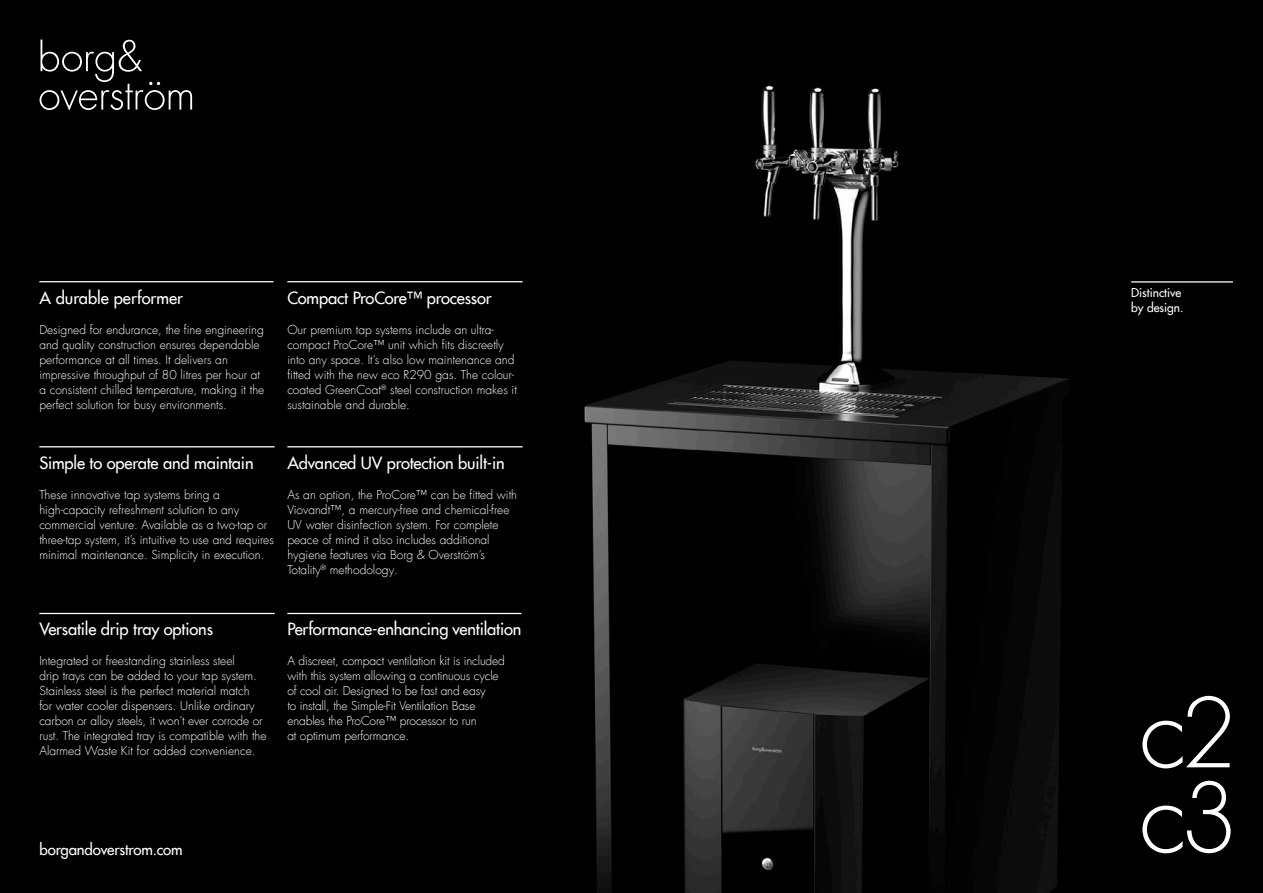
<style>
.page{position:relative;width:1263px;height:893px;background:#000}
.page>*{position:absolute;margin:0;border:0;box-sizing:border-box;transform-origin:0 0}
.t1{font:500 16.5px "Futura Com";letter-spacing:-.01em;color:#fff}
.t2{font:500 15px "Futura Com";letter-spacing:-.01em;color:#fff}
.t3{font:300 12px/15px "Futura Com";color:#fff}
.t4{font:500 12px/15px "Futura Com";color:#fff}
</style>
<div class="page">
<img style="left:296px;top:85px;width:773px;height:808px">
<svg style="left:40px;top:40px;width:152px;height:71px"></svg>
<hr style="left:1131px;top:281px;width:102px;height:2px;background:#fff">
<hr style="left:39px;top:281px;width:234px;height:1px;background:#fff">
<hr style="left:287px;top:613px;width:234px;height:1px;background:#fff">
<hr style="left:287px;top:281px;width:236px;height:1px;background:#fff">
<hr style="left:39px;top:446px;width:236px;height:1px;background:#fff">
<hr style="left:287px;top:446px;width:236px;height:1px;background:#fff">
<hr style="left:39px;top:613px;width:236px;height:1px;background:#fff">
<svg style="left:1142px;top:696px;width:88px;height:72px"></svg>
<svg style="left:1142px;top:781px;width:88px;height:72px"></svg>
<h1 class="t1" style="left:39px;top:289px;width:145px">A durable performer</h1>
<p class="t3" style="left:39px;top:323px;width:227px">Designed for endurance, the fine engineering and quality construction ensures dependable performance at all times. It delivers an impressive throughput of 80 litres per hour at a consistent chilled temperature, making it the perfect solution for busy environments.</p>
<h1 class="t1" style="left:287px;top:289px;width:206px">Compact ProCore™ processor</h1>
<p class="t3" style="left:287px;top:323px;width:231px">Our premium tap systems include an ultra&shy;compact ProCore™ unit which fits discreetly into any space. It’s also low maintenance and fitted with the new eco R290 gas. The colour&shy;coated GreenCoat<sup>®</sup> steel construction makes it sustainable and durable.</p>
<h1 class="t1" style="left:39px;top:454px;width:216px">Simple to operate and maintain</h1>
<p class="t3" style="left:39px;top:488px;width:236px">These innovative tap systems bring a high-capacity refreshment solution to any commercial venture. Available as a two-tap or three-tap system, it’s intuitive to use and requires minimal maintenance. Simplicity in execution.</p>
<h1 class="t1" style="left:287px;top:454px;width:219px">Advanced UV protection built-in</h1>
<p class="t3" style="left:287px;top:488px;width:231px">As an option, the ProCore™ can be fitted with Viovandt™, a mercury-free and chemical-free UV water disinfection system. For complete peace of mind it also includes additional hygiene features via Borg &amp; Overström’s Totality<sup>®</sup> methodology.</p>
<h1 class="t1" style="left:39px;top:621px;width:175px">Versatile drip tray options</h1>
<p class="t3" style="left:39px;top:654px;width:229px">Integrated or freestanding stainless steel<br>drip trays can be added to your tap system.<br>Stainless steel is the perfect material match<br>for water cooler dispensers. Unlike ordinary carbon or alloy steels, it won’t ever corrode or rust. The integrated tray is compatible with the Alarmed Waste Kit for added convenience.</p>
<h1 class="t1" style="left:287px;top:621px;width:236px">Performance-enhancing ventilation</h1>
<p class="t3" style="left:287px;top:654px;width:219px">A discreet, compact ventilation kit is included with this system allowing a continuous cycle of cool air. Designed to be fast and easy<br>to install, the Simple-Fit Ventilation Base enables the ProCore™ processor to run<br>at optimum performance.</p>
<p class="t2" style="left:40px;top:841px;width:145px">borgandoverstrom.com</p>
<p class="t4" style="left:1131px;top:286px;width:54px">Distinctive by design.</p>
</div>
